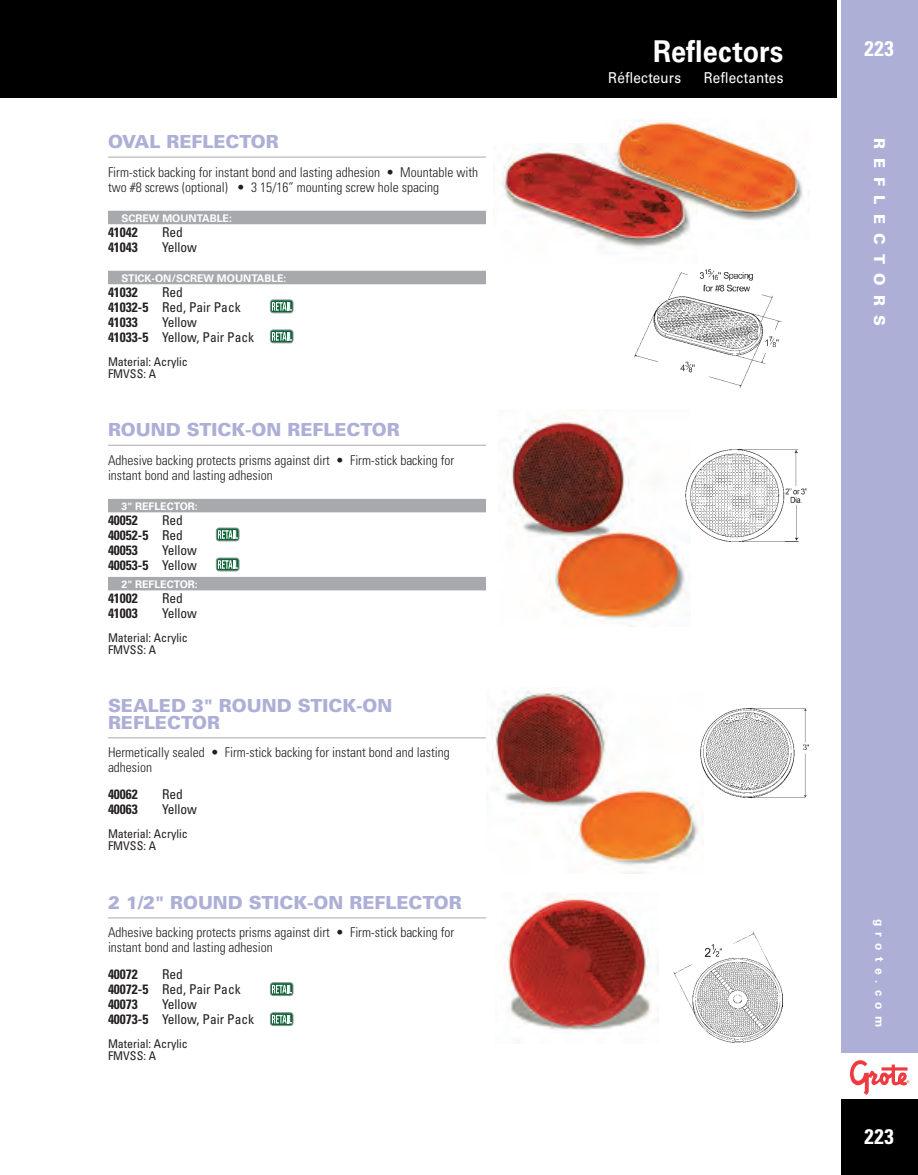
<style>
.page{position:relative;width:918px;height:1175px;background:#fff}
.page>*{position:absolute;margin:0;border:0;box-sizing:border-box;transform-origin:0 0}
.t1{font:700 30px "Univers LT Std";letter-spacing:.01em;color:#fff;scale:.9 1}
.t2{font:700 condensed 21px "Univers LT Std";letter-spacing:.04em;color:#fff}
.t3{font:900 18px/16.5px "Univers LT Std";color:#adafd7}
.t4{font:15px "Univers LT Std";letter-spacing:.015em;color:#fff;scale:.9 1}
.t5{font:900 15px "Univers LT Std";letter-spacing:.615em;color:#fff}
.t6{font:300 condensed 13.5px/15px "Univers LT Std";color:#231f20}
.t7{font:condensed 13.5px/15px "Univers LT Std";color:#231f20}
.t8{font:700 condensed 13.5px/15px "Univers LT Std";color:#231f20;text-align:justify}
.t9{font:condensed 12px/12px "Univers LT Std";color:#231f20}
.t10{font:700 12px "Univers LT Std";letter-spacing:.52em;color:#fff}
.t11{font:700 10.5px "Univers LT Std";color:#fff}
.s1{font-weight:700}
.s2{font-weight:400}
</style>
<div class="page">
<div style="left:0;top:0;width:837px;height:98px;background:#000001"></div>
<div style="left:841px;top:0;width:77px;height:1174px;background:#adafd7"></div>
<div style="left:841px;top:1098px;width:77px;height:76px;background:#000001"></div>
<div style="left:839px;top:1053px;width:79px;height:45px;background:#fff"></div>
<svg style="left:850px;top:1060px;width:59px;height:34px"></svg>
<hr style="left:108px;top:157px;width:378px;height:1px;background:#a8a9ad">
<div style="left:108px;top:211px;width:378px;height:13px;background:#a8a9ad"></div>
<div style="left:108px;top:271px;width:378px;height:13px;background:#a8a9ad"></div>
<hr style="left:108px;top:445px;width:378px;height:1px;background:#a8a9ad">
<div style="left:108px;top:499px;width:378px;height:13px;background:#a8a9ad"></div>
<div style="left:108px;top:577px;width:378px;height:13px;background:#a8a9ad"></div>
<hr style="left:108px;top:737px;width:378px;height:1px;background:#a8a9ad">
<hr style="left:108px;top:917px;width:378px;height:1px;background:#a8a9ad">
<div style="left:270px;top:300px;width:23px;height:13px;background:#0c6638;border-radius:3px"></div>
<div style="left:270px;top:299px;width:23px;height:14px;border:1px solid #939598;border-radius:3px"></div>
<svg style="left:272px;top:302px;width:20px;height:9px"></svg>
<div style="left:270px;top:330px;width:23px;height:13px;background:#0c6638;border-radius:3px"></div>
<div style="left:270px;top:329px;width:23px;height:14px;border:1px solid #939598;border-radius:3px"></div>
<svg style="left:272px;top:332px;width:20px;height:9px"></svg>
<div style="left:216px;top:528px;width:23px;height:13px;background:#0c6638;border-radius:3px"></div>
<div style="left:216px;top:527px;width:23px;height:14px;border:1px solid #939598;border-radius:3px"></div>
<svg style="left:218px;top:530px;width:20px;height:9px"></svg>
<div style="left:216px;top:558px;width:23px;height:13px;background:#0c6638;border-radius:3px"></div>
<div style="left:216px;top:557px;width:23px;height:14px;border:1px solid #939598;border-radius:3px"></div>
<svg style="left:218px;top:560px;width:20px;height:9px"></svg>
<svg style="left:270px;top:982px;width:23px;height:13px"></svg>
<div style="left:270px;top:982px;width:23px;height:14px;border:1px solid #939598;border-radius:3px"></div>
<svg style="left:272px;top:984px;width:20px;height:9px"></svg>
<svg style="left:270px;top:1012px;width:23px;height:13px"></svg>
<div style="left:270px;top:1012px;width:23px;height:14px;border:1px solid #939598;border-radius:3px"></div>
<svg style="left:272px;top:1014px;width:20px;height:9px"></svg>
<img style="left:634px;top:269px;width:148px;height:119px">
<img style="left:494px;top:143px;width:180px;height:110px">
<img style="left:606px;top:120px;width:204px;height:120px">
<img style="left:504px;top:409px;width:182px;height:218px">
<img style="left:685px;top:448px;width:121px;height:95px">
<img style="left:486px;top:689px;width:215px;height:184px">
<img style="left:701px;top:708px;width:108px;height:89px">
<img style="left:504px;top:894px;width:155px;height:137px">
<img style="left:673px;top:931px;width:109px;height:111px">
<h3 class="t3" style="left:108px;top:133px;width:172px">OVAL REFLECTOR</h3>
<p class="t6" style="left:108px;top:164px;width:372px">Firm-stick backing for instant bond and lasting adhesion • Mountable with two #8 screws (optional) • 3 15/16” mounting screw hole spacing</p>
<p class="t11" style="left:122px;top:212px;width:112px">SCREW MOUNTABLE:</p>
<p class="t8" style="left:108px;top:224px;width:31px">41042</p>
<p class="t7" style="left:162px;top:224px;width:23px">Red</p>
<p class="t8" style="left:108px;top:239px;width:31px">41043</p>
<p class="t7" style="left:162px;top:239px;width:37px">Yellow</p>
<p class="t11" style="left:122px;top:272px;width:167px">STICK-ON/SCREW MOUNTABLE:</p>
<p class="t8" style="left:108px;top:284px;width:31px">41032</p>
<p class="t7" style="left:108px;top:284px;width:134px;text-indent:54px">Red<br><span class="s1">41032-5</span> Red, Pair Pack<br><span class="s1">41033</span></p>
<p class="t7" style="left:108px;top:314px;width:148px;text-align:center">Yellow<br><span class="s1">41033-5</span> Yellow, Pair Pack</p>
<p class="t9" style="left:108px;top:355px;width:81px">Material: Acrylic<br>FMVSS: A</p>
<h3 class="t3" style="left:108px;top:421px;width:293px">ROUND STICK-ON REFLECTOR</h3>
<p class="t6" style="left:108px;top:452px;width:348px">Adhesive backing protects prisms against dirt • Firm-stick backing for instant bond and lasting adhesion</p>
<p class="t11" style="left:122px;top:500px;width:78px">3" REFLECTOR:</p>
<p class="t8" style="left:108px;top:512px;width:31px">40052</p>
<p class="t8" style="left:108px;top:512px;width:77px;text-indent:54px"><span class="s2">Red </span>40052-5 <span class="s2">Red </span>40053</p>
<p class="t7" style="left:108px;top:542px;width:91px;text-align:right">Yellow<br><span class="s1">40053-5</span> Yellow</p>
<p class="t11" style="left:122px;top:578px;width:78px">2" REFLECTOR:</p>
<p class="t8" style="left:108px;top:590px;width:31px">41002</p>
<p class="t7" style="left:162px;top:590px;width:23px">Red</p>
<p class="t8" style="left:108px;top:605px;width:31px">41003</p>
<p class="t7" style="left:162px;top:605px;width:37px">Yellow</p>
<p class="t9" style="left:108px;top:631px;width:81px">Material: Acrylic<br>FMVSS: A</p>
<h3 class="t3" style="left:108px;top:697px;width:286px">SEALED 3" ROUND STICK-ON<br>REFLECTOR</h3>
<p class="t6" style="left:108px;top:745px;width:343px">Hermetically sealed • Firm-stick backing for instant bond and lasting adhesion</p>
<p class="t8" style="left:108px;top:787px;width:31px">40062</p>
<p class="t7" style="left:162px;top:787px;width:23px">Red</p>
<p class="t8" style="left:108px;top:802px;width:31px">40063</p>
<p class="t7" style="left:162px;top:802px;width:37px">Yellow</p>
<p class="t9" style="left:108px;top:828px;width:81px">Material: Acrylic<br>FMVSS: A</p>
<h3 class="t3" style="left:108px;top:894px;width:355px">2 1/2" ROUND STICK-ON REFLECTOR</h3>
<p class="t6" style="left:108px;top:925px;width:348px">Adhesive backing protects prisms against dirt • Firm-stick backing for instant bond and lasting adhesion</p>
<p class="t8" style="left:108px;top:967px;width:31px">40072</p>
<p class="t7" style="left:108px;top:967px;width:134px;text-indent:54px">Red<br><span class="s1">40072-5</span> Red, Pair Pack<br><span class="s1">40073</span></p>
<p class="t7" style="left:108px;top:997px;width:148px;text-align:center">Yellow<br><span class="s1">40073-5</span> Yellow, Pair Pack</p>
<p class="t9" style="left:108px;top:1038px;width:81px">Material: Acrylic<br>FMVSS: A</p>
<h1 class="t1" style="left:653px;top:34px;width:146px">Reflectors</h1>
<h2 class="t2" style="left:864px;top:35px;width:31px">223</h2>
<p class="t4" style="left:608px;top:69px;width:82px">Réflecteurs</p>
<p class="t4" style="left:704px;top:69px;width:90px">Reflectantes</p>
<p class="t5" style="left:889px;top:138px;width:189px;rotate:90deg">REFLECTORS</p>
<p class="t10" style="left:887px;top:918px;width:110px;rotate:90deg">grote.com</p>
<h2 class="t2" style="left:864px;top:1123px;width:31px">223</h2>
</div>
